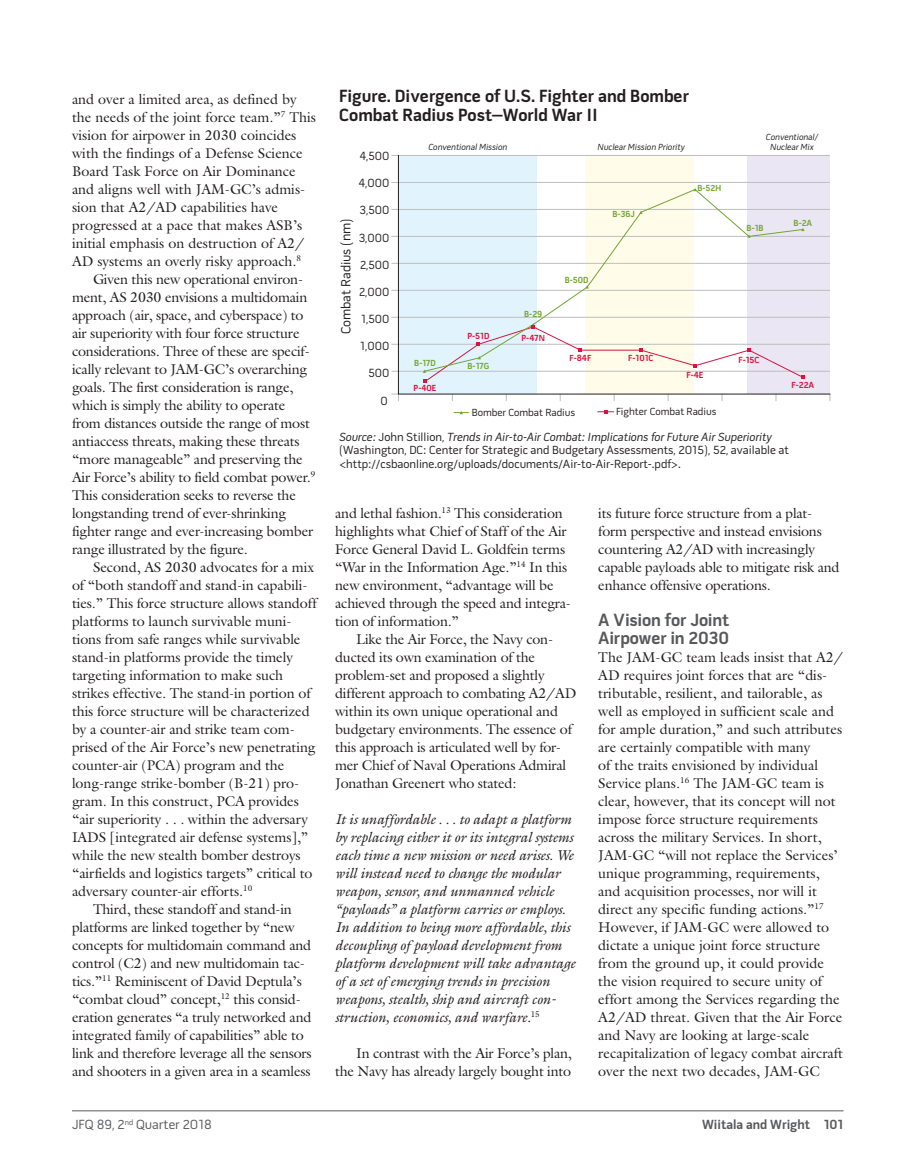
<style>
.page{position:relative;width:905px;height:1175px;background:#fff}
.page>*{position:absolute;margin:0;border:0;box-sizing:border-box;transform-origin:0 0}
.t1{font:700 18px/19.5px "Pill Gothic 600 mg";color:#231f20}
.t2{font:700 18px/18px "Pill Gothic 600 mg";letter-spacing:-.01em;color:#58595b}
.t3{font:14.25px/18px "Galliard Std";letter-spacing:-.005em;color:#231f20}
.t4{font:italic 14.25px/18px "Galliard Std";letter-spacing:-.015em;color:#231f20}
.t5{font:13.5px "Pill Gothic 600 mg";color:#58595b}
.t6{font:700 13.5px "Pill Gothic 600 mg";color:#58595b}
.t7{font:13.5px "Pill Gothic 600 mg";color:#231f20}
.t8{font:12px/13.5px "Pill Gothic 600 mg";color:#231f20}
.t9{font:12px "Pill Gothic 600 mg";color:#231f20;scale:.96 1}
.t10{font:10.5px "Pill Gothic 600 mg";color:#231f20}
.t11{font:italic 9px/10.5px "Pill Gothic 600 mg";color:#231f20;text-align:center}
.t12{font:700 9px "Pill Gothic 600 mg";color:#d7143f}
.t13{font:700 9px "Pill Gothic 600 mg";color:#73a534}
.s1{font-style:italic}
</style>
<div class="page">
<hr style="left:72px;top:1110px;width:771px;height:1px;background:#58595b">
<hr style="left:391px;top:371px;width:438px;height:1px;background:#bcbec0">
<svg style="left:391px;top:394px;width:8px;height:7px"></svg>
<hr style="left:391px;top:344px;width:438px;height:1px;background:#bcbec0">
<hr style="left:391px;top:317px;width:438px;height:1px;background:#bcbec0">
<hr style="left:391px;top:290px;width:438px;height:1px;background:#bcbec0">
<hr style="left:391px;top:263px;width:438px;height:1px;background:#bcbec0">
<hr style="left:391px;top:236px;width:438px;height:1px;background:#bcbec0">
<hr style="left:391px;top:209px;width:438px;height:1px;background:#bcbec0">
<hr style="left:391px;top:182px;width:438px;height:1px;background:#bcbec0">
<hr style="left:391px;top:155px;width:438px;height:1px;background:#bcbec0">
<svg style="left:397px;top:155px;width:433px;height:240px"></svg>
<svg style="left:423px;top:189px;width:380px;height:134px"></svg>
<svg style="left:423px;top:323px;width:381px;height:60px"></svg>
<svg style="left:454px;top:411px;width:15px;height:3px"></svg>
<svg style="left:597px;top:410px;width:17px;height:3px"></svg>
<p class="t3" style="left:72px;top:89px;width:245px">and over a limited area, as defined by the needs of the joint force team.”<sup>7</sup> This vision for airpower in 2030 coincides with the findings of a Defense Science Board Task Force on Air Dominance and aligns well with JAM-GC’s admis&shy;sion that A2/AD capabilities have progressed at a pace that makes ASB’s initial emphasis on destruction of A2/ AD systems an overly risky approach.<sup>8</sup></p>
<p class="t3" style="left:72px;top:269px;width:245px;text-indent:21px">Given this new operational environ&shy;ment, AS 2030 envisions a multidomain approach (air, space, and cyberspace) to air superiority with four force structure considerations. Three of these are specif&shy;ically relevant to JAM-GC’s overarching goals. The first consideration is range, which is simply the ability to operate from distances outside the range of most antiaccess threats, making these threats “more manageable” and preserving the Air Force’s ability to field combat power.<sup>9<br></sup>This consideration seeks to reverse the longstanding trend of ever-shrinking fighter range and ever-increasing bomber range illustrated by the figure.</p>
<p class="t3" style="left:93px;top:557px;width:223px">Second, AS 2030 advocates for a mix</p>
<p class="t3" style="left:72px;top:575px;width:237px">of “both standoff and stand-in capabili-</p>
<p class="t3" style="left:72px;top:593px;width:246px">ties.” This force structure allows standoff</p>
<p class="t3" style="left:72px;top:611px;width:221px">platforms to launch survivable muni-</p>
<p class="t3" style="left:72px;top:629px;width:230px">tions from safe ranges while survivable</p>
<p class="t3" style="left:72px;top:647px;width:222px">stand-in platforms provide the timely</p>
<p class="t3" style="left:72px;top:665px;width:213px">targeting information to make such</p>
<p class="t3" style="left:72px;top:683px;width:240px">strikes effective. The stand-in portion of</p>
<p class="t3" style="left:72px;top:701px;width:239px">this force structure will be characterized</p>
<p class="t3" style="left:72px;top:719px;width:224px">by a counter-air and strike team com-</p>
<p class="t3" style="left:72px;top:737px;width:245px">prised of the Air Force’s new penetrating</p>
<p class="t3" style="left:72px;top:755px;width:214px">counter-air (PCA) program and the</p>
<p class="t3" style="left:72px;top:773px;width:229px">long-range strike-bomber (B-21) pro-</p>
<p class="t3" style="left:72px;top:791px;width:228px">gram. In this construct, PCA provides</p>
<p class="t3" style="left:72px;top:809px;width:238px">“air superiority . . . within the adversary</p>
<p class="t3" style="left:72px;top:827px;width:238px">IADS [integrated air defense systems],”</p>
<p class="t3" style="left:72px;top:845px;width:230px">while the new stealth bomber destroys</p>
<p class="t3" style="left:72px;top:863px;width:242px">“airfields and logistics targets” critical to</p>
<p class="t3" style="left:72px;top:881px;width:182px">adversary counter-air efforts.<sup>10</sup></p>
<p class="t3" style="left:93px;top:899px;width:200px">Third, these standoff and stand-in</p>
<p class="t3" style="left:72px;top:917px;width:224px">platforms are linked together by “new</p>
<p class="t3" style="left:72px;top:935px;width:241px">concepts for multidomain command and</p>
<p class="t3" style="left:72px;top:953px;width:234px">control (C2) and new multidomain tac-</p>
<p class="t3" style="left:72px;top:971px;width:231px">tics.”<sup>11</sup> Reminiscent of David Deptula’s</p>
<p class="t3" style="left:72px;top:989px;width:230px">“combat cloud” concept,<sup>12</sup> this consid-</p>
<p class="t3" style="left:72px;top:1007px;width:241px">eration generates “a truly networked and</p>
<p class="t3" style="left:72px;top:1025px;width:233px">integrated family of capabilities” able to</p>
<p class="t3" style="left:72px;top:1043px;width:241px">link and therefore leverage all the sensors</p>
<p class="t3" style="left:72px;top:1061px;width:240px">and shooters in a given area in a seamless</p>
<p class="t1" style="left:339px;top:87px;width:351px">Figure. Divergence of U.S. Fighter and Bomber<br>Combat Radius Post–World War II</p>
<p class="t9" style="left:360px;top:151px;width:32px">4,500</p>
<p class="t9" style="left:359px;top:178px;width:33px">4,000</p>
<p class="t9" style="left:359px;top:205px;width:33px">3,500</p>
<p class="t7" style="left:340px;top:334px;width:118px;rotate:-90deg">Combat Radius (nm)</p>
<p class="t9" style="left:359px;top:233px;width:33px">3,000</p>
<p class="t9" style="left:360px;top:260px;width:32px">2,500</p>
<p class="t9" style="left:359px;top:287px;width:33px">2,000</p>
<p class="t9" style="left:361px;top:314px;width:31px">1,500</p>
<p class="t9" style="left:360px;top:341px;width:32px">1,000</p>
<p class="t9" style="left:368px;top:368px;width:23px">500</p>
<p class="t9" style="left:380px;top:396px;width:9px">0</p>
<p class="t11" style="left:428px;top:143px;width:80px">Conventional Mission</p>
<p class="t11" style="left:597px;top:143px;width:89px">Nuclear Mission Priority</p>
<p class="t11" style="left:766px;top:132px;width:53px">Conventional/<br>Nuclear Mix</p>
<p class="t13" style="left:612px;top:211px;width:24px">B-36J</p>
<p class="t13" style="left:697px;top:184px;width:26px">B-52H</p>
<p class="t13" style="left:746px;top:224px;width:19px">B-1B</p>
<p class="t13" style="left:524px;top:310px;width:19px">B-29</p>
<p class="t12" style="left:467px;top:332px;width:23px">P-51D</p>
<p class="t12" style="left:521px;top:334px;width:25px">P-47N</p>
<p class="t13" style="left:414px;top:359px;width:23px">B-17D</p>
<p class="t13" style="left:467px;top:362px;width:23px">B-17G</p>
<p class="t12" style="left:413px;top:385px;width:24px">P-40E</p>
<p class="t13" style="left:564px;top:277px;width:25px">B-50D</p>
<p class="t12" style="left:569px;top:354px;width:23px">F-84F</p>
<p class="t12" style="left:628px;top:354px;width:27px">F-101C</p>
<p class="t12" style="left:686px;top:371px;width:18px">F-4E</p>
<p class="t10" style="left:471px;top:408px;width:105px">Bomber Combat Radius</p>
<p class="t10" style="left:616px;top:407px;width:102px">Fighter Combat Radius</p>
<p class="t12" style="left:738px;top:356px;width:23px">F-15C</p>
<p class="t13" style="left:793px;top:219px;width:20px">B-2A</p>
<p class="t12" style="left:791px;top:382px;width:24px">F-22A</p>
<p class="t8" style="left:339px;top:431px;width:451px"><span class="s1">Source:</span> John Stillion, <span class="s1">Trends in Air-to-Air Combat: Implications for Future Air Superiority </span>(Washington, DC: Center for Strategic and Budgetary Assessments, 2015), 52, available at &lt;http://csbaonline.org/uploads/documents/Air-to-Air-Report-.pdf&gt;.</p>
<p class="t3" style="left:335px;top:503px;width:237px">and lethal fashion.<sup>13</sup> This consideration highlights what Chief of Staff of the Air Force General David L. Goldfein terms “War in the Information Age.”<sup>14</sup> In this new environment, “advantage will be achieved through the speed and integra&shy;tion of information.”</p>
<p class="t3" style="left:335px;top:629px;width:243px;text-indent:21px">Like the Air Force, the Navy con&shy;ducted its own examination of the problem-set and proposed a slightly different approach to combating A2/AD within its own unique operational and budgetary environments. The essence of this approach is articulated well by for&shy;mer Chief of Naval Operations Admiral Jonathan Greenert who stated:</p>
<p class="t4" style="left:335px;top:809px;width:242px">It is unaffordable . . . to adapt a platform by replacing either it or its integral systems each time a new mission or need arises. We will instead need to change the modular weapon, sensor, and unmanned vehicle “payloads” a platform carries or employs.<br>In addition to being more affordable, this decoupling of payload development from platform development will take advantage of a set of emerging trends in precision weapons, stealth, ship and aircraft con&shy;struction, economics, and warfare.<sup>15</sup></p>
<p class="t3" style="left:335px;top:1043px;width:238px;text-align:right">In contrast with the Air Force’s plan, the Navy has already largely bought into</p>
<p class="t3" style="left:598px;top:503px;width:243px">its future force structure from a plat&shy;form perspective and instead envisions countering A2/AD with increasingly capable payloads able to mitigate risk and enhance offensive operations.</p>
<p class="t2" style="left:598px;top:612px;width:133px">A Vision for Joint<br>Airpower in 2030</p>
<p class="t3" style="left:598px;top:647px;width:246px">The JAM-GC team leads insist that A2/ AD requires joint forces that are “dis&shy;tributable, resilient, and tailorable, as well as employed in sufficient scale and for ample duration,” and such attributes are certainly compatible with many<br>of the traits envisioned by individual Service plans.<sup>16</sup> The JAM-GC team is clear, however, that its concept will not impose force structure requirements across the military Services. In short, JAM-GC “will not replace the Services’ unique programming, requirements, and acquisition processes, nor will it direct any specific funding actions.”<sup>17<br></sup>However, if JAM-GC were allowed to dictate a unique joint force structure from the ground up, it could provide the vision required to secure unity of effort among the Services regarding the A2/AD threat. Given that the Air Force and Navy are looking at large-scale recapitalization of legacy combat aircraft over the next two decades, JAM-GC</p>
<p class="t5" style="left:72px;top:1119px;width:141px">JFQ 89, 2<sup>nd</sup> Quarter 2018</p>
<p class="t6" style="left:702px;top:1119px;width:143px">Wiitala and Wright 101</p>
</div>
